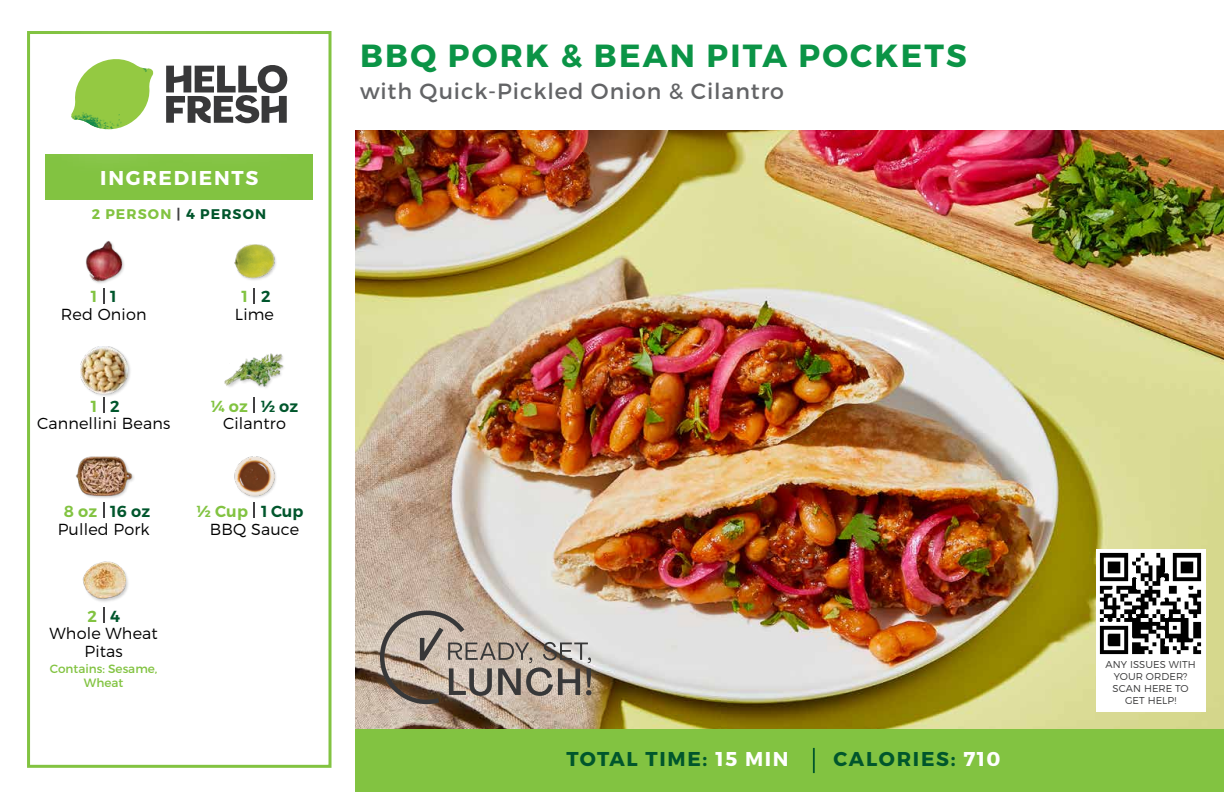
<style>
.page{position:relative;width:1224px;height:792px;background:#fff}
.page>*{position:absolute;margin:0;border:0;box-sizing:border-box;transform-origin:0 0}
.t1{font:700 32px "Montserrat";letter-spacing:.07em;color:#0b9446}
.t2{font:22px "Montserrat";letter-spacing:.04em;color:#636466}
.t3{font:700 20px "Montserrat";letter-spacing:.085em;color:#00562c}
.t4{font:700 20px "Montserrat";letter-spacing:.085em;color:#fff}
.t5{font:300 16px/18px "Montserrat";letter-spacing:.01em;color:#000;text-align:center}
.t6{font:600 16px "Montserrat";letter-spacing:.005em;color:#00562c}
.t7{font:600 16px "Montserrat";letter-spacing:.01em;color:#82c341}
.t8{font:700 14px "Montserrat";letter-spacing:.08em;color:#82c341}
.t9{font:12px/14px "Montserrat";color:#82c341;text-align:center}
.t10{font:300 10px/12px "Montserrat";letter-spacing:.01em;color:#383839;text-align:center}
.s1{color:#414042}
.s2{color:#00562c}
.s3{color:#fff}
</style>
<div class="page">
<img style="left:356px;top:130px;width:868px;height:599px">
<div style="left:356px;top:729px;width:868px;height:63px;background:#82c341"></div>
<div style="left:45px;top:154px;width:268px;height:46px;background:#82c341"></div>
<div style="left:27px;top:31px;width:305px;height:737px;border:3px solid #82c341"></div>
<hr style="left:813px;top:748px;width:2px;height:25px;background:#00562c">
<img style="left:86px;top:241px;width:38px;height:42px">
<img style="left:234px;top:244px;width:42px;height:36px">
<div style="left:80px;top:346px;width:52px;height:52px;background:#000;opacity:.2"></div>
<img style="left:80px;top:346px;width:47px;height:48px">
<img style="left:224px;top:353px;width:60px;height:35px">
<img style="left:76px;top:456px;width:58px;height:42px">
<img style="left:234px;top:456px;width:42px;height:42px">
<img style="left:82px;top:561px;width:46px;height:41px">
<div style="left:1096px;top:655px;width:110px;height:57px;background:#fff"></div>
<div style="left:1096px;top:549px;width:110px;height:110px;background:#fff"></div>
<img style="left:1099px;top:552px;width:103px;height:103px">
<div style="left:22px;top:8px;width:318px;height:173px;background:#fff;opacity:.75"></div>
<svg style="left:166px;top:63px;width:121px;height:60px"></svg>
<svg style="left:71px;top:59px;width:82px;height:70px"></svg>
<img style="left:116px;top:59px;width:37px;height:31px">
<img style="left:71px;top:86px;width:75px;height:13px">
<img style="left:71px;top:90px;width:72px;height:39px">
<img style="left:114px;top:99px;width:32px;height:30px">
<div style="left:356px;top:586px;width:260px;height:142px;background:#fff;opacity:.9"></div>
<svg style="left:378px;top:608px;width:214px;height:98px;background:#b0a398"></svg>
<svg style="left:254px;top:288px;width:1px;height:16px"></svg>
<svg style="left:103px;top:288px;width:1px;height:16px"></svg>
<svg style="left:254px;top:398px;width:1px;height:15px"></svg>
<svg style="left:103px;top:398px;width:1px;height:15px"></svg>
<svg style="left:254px;top:502px;width:1px;height:16px"></svg>
<svg style="left:103px;top:502px;width:1px;height:16px"></svg>
<svg style="left:103px;top:607px;width:1px;height:16px"></svg>
<p class="t4" style="left:100px;top:165px;width:159px">INGREDIENTS</p>
<p class="t8" style="left:92px;top:205px;width:176px">2 PERSON <span class="s1">|</span> <span class="s2">4 PERSON</span></p>
<p class="t6" style="left:110px;top:287px;width:8px">1</p>
<p class="t6" style="left:261px;top:287px;width:11px">2</p>
<p class="t7" style="left:91px;top:287px;width:8px">1</p>
<p class="t7" style="left:241px;top:287px;width:8px">1</p>
<p class="t5" style="left:61px;top:305px;width:87px">Red Onion</p>
<p class="t5" style="left:235px;top:305px;width:41px">Lime</p>
<p class="t6" style="left:110px;top:396px;width:11px">2</p>
<p class="t6" style="left:261px;top:396px;width:39px">½ oz</p>
<p class="t7" style="left:91px;top:396px;width:8px">1</p>
<p class="t7" style="left:211px;top:396px;width:38px">¼ oz</p>
<p class="t5" style="left:37px;top:414px;width:135px">Cannellini Beans</p>
<p class="t5" style="left:223px;top:414px;width:64px">Cilantro</p>
<p class="t7" style="left:64px;top:502px;width:35px">8 oz</p>
<p class="t7" style="left:197px;top:502px;width:53px">½ Cup</p>
<p class="t6" style="left:110px;top:502px;width:41px">16 oz</p>
<p class="t6" style="left:261px;top:502px;width:44px">1 Cup</p>
<p class="t5" style="left:58px;top:520px;width:93px">Pulled Pork</p>
<p class="t5" style="left:210px;top:520px;width:91px">BBQ Sauce</p>
<p class="t7" style="left:88px;top:606px;width:11px">2</p>
<p class="t6" style="left:110px;top:606px;width:11px">4</p>
<p class="t5" style="left:50px;top:624px;width:110px">Whole Wheat<br>Pitas</p>
<p class="t9" style="left:50px;top:661px;width:109px">Contains: Sesame,<br>Wheat</p>
<h1 class="t1" style="left:360px;top:36px;width:608px">BBQ PORK &amp; BEAN PITA POCKETS</h1>
<h2 class="t2" style="left:360px;top:78px;width:426px">with Quick-Pickled Onion &amp; Cilantro</h2>
<p class="t3" style="left:567px;top:747px;width:224px">TOTAL TIME: <span class="s3">15 MIN</span></p>
<p class="t3" style="left:834px;top:747px;width:169px">CALORIES: <span class="s3">710</span></p>
<p class="t10" style="left:1106px;top:658px;width:92px">ANY ISSUES WITH<br>YOUR ORDER?<br>SCAN HERE TO<br>GET HELP!</p>
</div>
